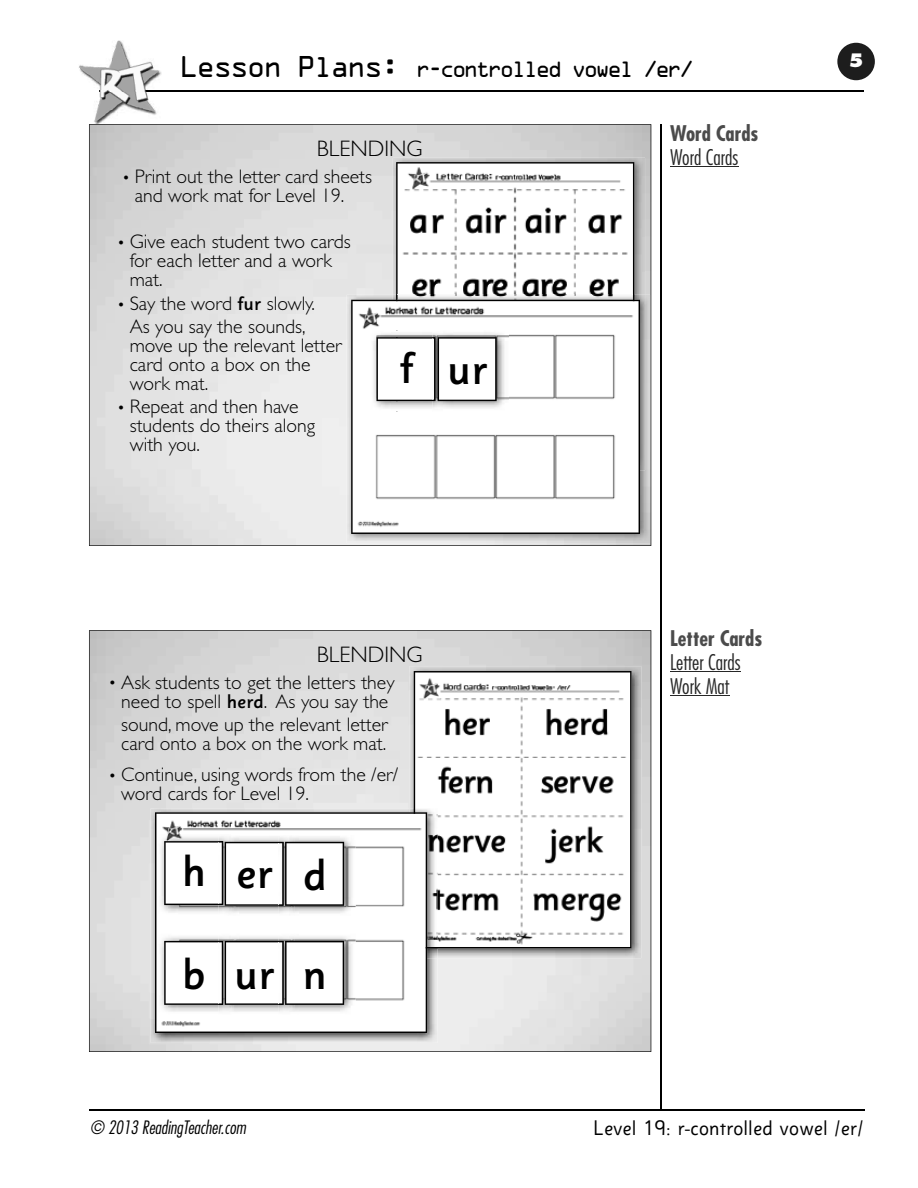
<style>
.page{position:relative;width:918px;height:1188px;background:#fff}
.page>*{position:absolute;margin:0;border:0;box-sizing:border-box;transform-origin:0 0}
.t1{font:500 45px "Sassoon Sans US Md";color:#000}
.t2{font:300 22.5px "Gill Sans";color:#000}
.t3{font:21px "OCRA";letter-spacing:-.15em;color:#000}
.t4{font:21px "Sassoon Sans US Rg";color:#000}
.t5{font:300 condensed 21px/24px "Futura";color:#272727}
.t6{font:700 condensed 21px "Futura";color:#4b4b4b}
.t7{font:300 19.65px/18.9px "Gill Sans";color:#000}
.t8{font:italic 300 condensed 18px "Futura";color:#000}
.t9{font:800 18px "Futura";color:#fff}
.s1{font-size:27px}
.s2{font-size:16.2px}
.s3{font-family:"Sassoon Sans US Md";font-weight:500}
</style>
<div class="page">
<div style="left:837px;top:43px;width:38px;height:37px;background:#1d1d1d;border-radius:50%"></div>
<hr style="left:99px;top:90px;width:765px;height:2px;background:#000">
<hr style="left:661px;top:124px;width:1px;height:986px;background:#000">
<hr style="left:89px;top:1109px;width:776px;height:2px;background:#000">
<img style="left:79px;top:40px;width:83px;height:84px">
<img style="left:99px;top:90px;width:63px;height:2px">
<svg style="left:89px;top:124px;width:562px;height:422px"></svg>
<svg style="left:89px;top:630px;width:562px;height:422px"></svg>
<hr style="left:670px;top:166px;width:68px;height:1px;background:#272727">
<hr style="left:670px;top:671px;width:71px;height:1px;background:#272727">
<hr style="left:670px;top:695px;width:59px;height:1px;background:#272727">
<p class="t3" style="left:180px;top:60px;width:516px"><span class="s1">Lesson Plans:</span> r-controlled vowel /er/</p>
<p class="t9" style="left:849px;top:49px;width:16px">5</p>
<p class="t2" style="left:317px;top:136px;width:107px">BLENDING</p>
<p class="t7" style="left:135px;top:167px;width:239px;text-indent:-13px"><span class="s2">•</span> Print out the letter card sheets and work mat for Level 19.</p>
<p class="t7" style="left:130px;top:232px;width:222px;text-indent:-13px"><span class="s2">•</span> Give each student two cards for each letter and a work mat.</p>
<p class="t7" style="left:117px;top:292px;width:200px;line-height:23.2px;text-align:center"><span class="s2">•</span> Say the word <span class="s3">fur</span> slowly.<br>As you say the sounds,</p>
<p class="t7" style="left:130px;top:336px;width:214px">move up the relevant letter card onto a box on the work mat.</p>
<p class="t7" style="left:130px;top:397px;width:187px;text-indent:-13px"><span class="s2">•</span> Repeat and then have students do theirs along with you.</p>
<h1 class="t1" style="left:400px;top:344px;width:89px">f ur</h1>
<p class="t2" style="left:317px;top:642px;width:107px">BLENDING</p>
<p class="t7" style="left:109px;top:672px;width:287px;line-height:19.6px;text-align:center"><span class="s2">•</span> Ask students to get the letters they need to spell <span class="s3">herd</span>. As you say the</p>
<p class="t7" style="left:121px;top:715px;width:268px">sound, move up the relevant letter card onto a box on the work mat.</p>
<p class="t7" style="left:121px;top:765px;width:279px;text-indent:-13px"><span class="s2">•</span> Continue, using words from the /er/ word cards for Level 19.</p>
<h1 class="t1" style="left:182px;top:848px;width:92px">h er</h1>
<h1 class="t1" style="left:182px;top:949px;width:94px">b ur</h1>
<h1 class="t1" style="left:303px;top:850px;width:26px">d</h1>
<h1 class="t1" style="left:303px;top:949px;width:26px">n</h1>
<p class="t6" style="left:670px;top:120px;width:90px">Word Cards</p>
<p class="t5" style="left:670px;top:145px;width:70px">Word Cards</p>
<p class="t6" style="left:670px;top:624px;width:94px">Letter Cards</p>
<p class="t5" style="left:670px;top:650px;width:72px">Letter Cards<br>Work Mat</p>
<p class="t8" style="left:90px;top:1116px;width:157px">© 2013 ReadingTeacher.com</p>
<p class="t4" style="left:594px;top:1116px;width:272px">Level 19: r-controlled vowel /er/</p>
</div>
